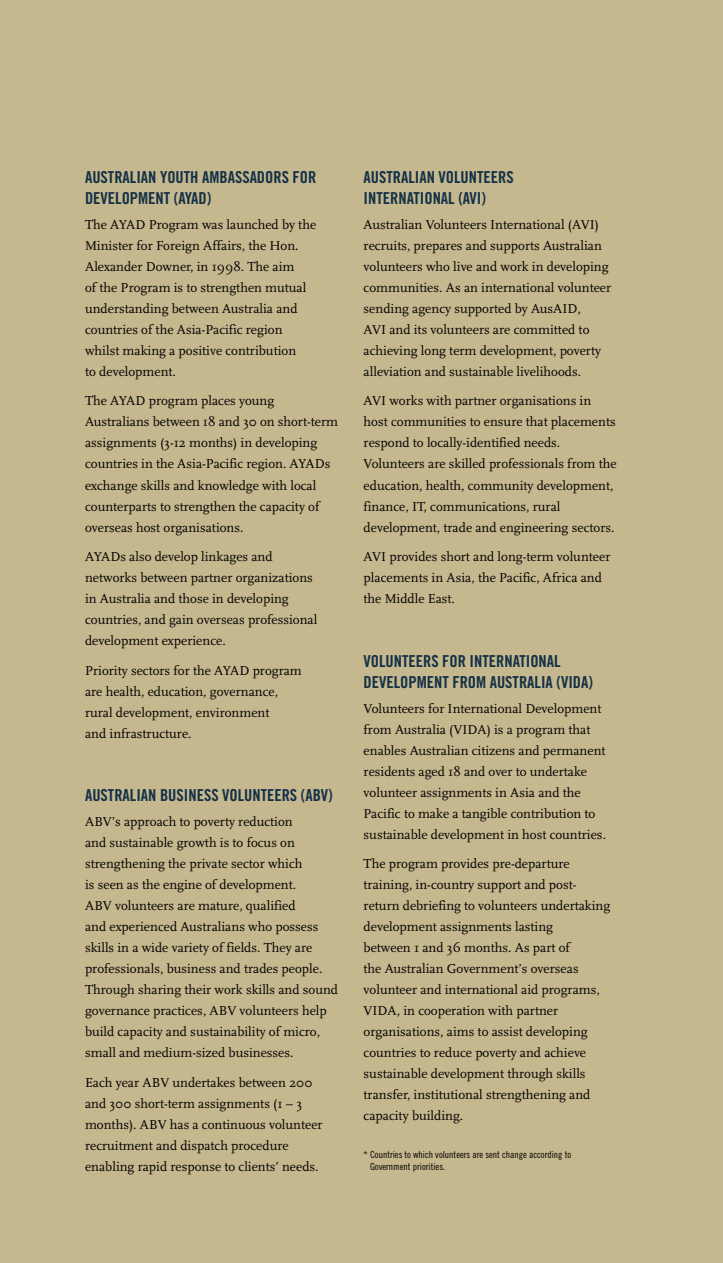
<style>
.page{position:relative;width:723px;height:1263px;background:#c5b78e}
.page>*{position:absolute;margin:0;border:0;box-sizing:border-box;transform-origin:0 0}
.t1{font:16.5px/21px "Trade Gothic Bold Cond Twenty";color:#133147}
.t2{font:13.5px/21px "Scala";color:#000}
.t3{font:9.75px/12px "Trade Gothic Cond Eighteen";color:#000}
</style>
<div class="page">
<p class="t1" style="left:85px;top:168px;width:233px">AUSTRALIAN YOUTH AMBASSADORS FOR<br>DEVELOPMENT (AYAD)</p>
<p class="t2" style="left:85px;top:215px;width:233px">The AYAD Program was launched by the Minister for Foreign Affairs, the Hon.<br>Alexander Downer, in 1998. The aim<br>of the Program is to strengthen mutual understanding between Australia and countries of the Asia-Pacific region whilst making a positive contribution<br>to development.</p>
<p class="t2" style="left:85px;top:392px;width:254px">The AYAD program places young Australians between 18 and 30 on short-term assignments (3-12 months) in developing countries in the Asia-Pacific region. AYADs exchange skills and knowledge with local counterparts to strengthen the capacity of overseas host organisations.</p>
<p class="t2" style="left:85px;top:547px;width:234px">AYADs also develop linkages and networks between partner organizations in Australia and those in developing countries, and gain overseas professional development experience.</p>
<p class="t2" style="left:85px;top:661px;width:218px">Priority sectors for the AYAD program are health, education, governance, rural development, environment<br>and infrastructure.</p>
<p class="t1" style="left:85px;top:786px;width:249px">AUSTRALIAN BUSINESS VOLUNTEERS (ABV)</p>
<p class="t2" style="left:85px;top:812px;width:255px">ABV’s approach to poverty reduction<br>and sustainable growth is to focus on strengthening the private sector which<br>is seen as the engine of development.<br>ABV volunteers are mature, qualified<br>and experienced Australians who possess skills in a wide variety of fields. They are professionals, business and trades people.<br>Through sharing their work skills and sound governance practices, ABV volunteers help build capacity and sustainability of micro, small and medium-sized businesses.</p>
<p class="t2" style="left:85px;top:1073px;width:239px">Each year ABV undertakes between 200 and 300 short-term assignments (1 – 3 months). ABV has a continuous volunteer recruitment and dispatch procedure enabling rapid response to clients’ needs.</p>
<p class="t1" style="left:364px;top:168px;width:152px">AUSTRALIAN VOLUNTEERS<br>INTERNATIONAL (AVI)</p>
<p class="t2" style="left:364px;top:215px;width:249px">Australian Volunteers International (AVI) recruits, prepares and supports Australian volunteers who live and work in developing communities. As an international volunteer sending agency supported by AusAID,<br>AVI and its volunteers are committed to achieving long term development, poverty alleviation and sustainable livelihoods.</p>
<p class="t2" style="left:364px;top:392px;width:254px">AVI works with partner organisations in host communities to ensure that placements respond to locally-identified needs.<br>Volunteers are skilled professionals from the education, health, community development, finance, IT, communications, rural development, trade and engineering sectors.</p>
<p class="t2" style="left:364px;top:547px;width:248px">AVI provides short and long-term volunteer placements in Asia, the Pacific, Africa and the Middle East.</p>
<p class="t1" style="left:364px;top:651px;width:231px">VOLUNTEERS FOR INTERNATIONAL<br>DEVELOPMENT FROM AUSTRALIA (VIDA)</p>
<p class="t2" style="left:364px;top:699px;width:244px">Volunteers for International Development from Australia (VIDA) is a program that enables Australian citizens and permanent residents aged 18 and over to undertake volunteer assignments in Asia and the Pacific to make a tangible contribution to sustainable development in host countries.</p>
<p class="t2" style="left:364px;top:854px;width:248px">The program provides pre-departure training, in-country support and post&shy;return debriefing to volunteers undertaking development assignments lasting<br>between 1 and 36 months. As part of<br>the Australian Government’s overseas volunteer and international aid programs, VIDA, in cooperation with partner organisations, aims to assist developing countries to reduce poverty and achieve sustainable development through skills transfer, institutional strengthening and capacity building.</p>
<p class="t3" style="left:370px;top:1149px;width:203px;text-indent:-6px">* Countries to which volunteers are sent change according to<br>Government priorities.</p>
</div>
